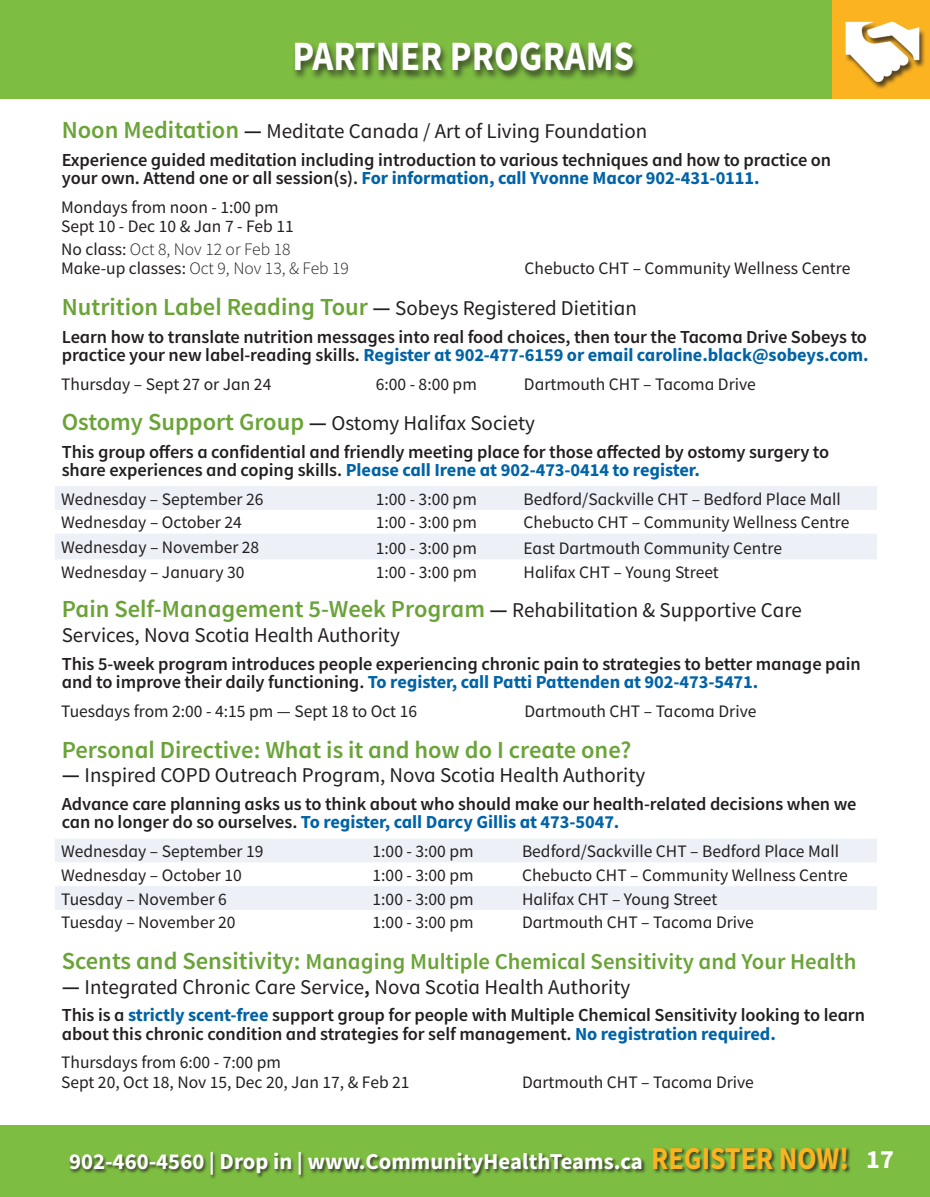
<style>
.page{position:relative;width:930px;height:1197px;background:#fff}
.page>*{position:absolute;margin:0;border:0;box-sizing:border-box;transform-origin:0 0}
.t1{font:700 41.82px "Source Sans Pro";color:#fff;scale:.88 1}
.t2{font:600 24.5px "Source Sans Pro";color:#6aa337}
.t3{font:600 22.75px "Source Sans Pro";color:#6aa337}
.t4{font:700 22.75px "Source Sans Pro";color:#fff}
.t5{font:21px "Source Sans Pro";color:#231f20}
.t6{font:600 18.38px/18.4px "Source Sans Pro";letter-spacing:-.005em;color:#231f20}
.t7{font:17.5px/19.2px "Source Sans Pro";color:#231f20}
.t8{font:300 17.5px/19.2px "Source Sans Pro";color:#231f20}
.s1{font-weight:600;font-size:24.5px;color:#6aa337}
.s2{font-weight:600;font-size:22.75px}
.s3{font-weight:700;color:#0163a7}
.s4{font-weight:400}
.s5{font-size:22.75px;color:#231f20}
.s6{font-weight:400;font-size:21px;color:#231f20}
.s7{font-size:24.5px}
.s8{font-weight:600}
.s9{font-size:31.85px;color:#fbb320}
.s10{font-size:26.25px}
</style>
<div class="page">
<div style="left:0;top:1125px;width:929px;height:72px;background:#7dbd41"></div>
<div style="left:0;top:0;width:831px;height:98px;background:#7dbd41"></div>
<div style="left:831px;top:0;width:98px;height:98px;background:#fbb320"></div>
<div style="left:69px;top:1147px;width:782px;height:32px;background:#231f20;opacity:.75"></div>
<svg style="left:55px;top:486px;width:821px;height:73px;fill:#edf0f7"></svg>
<div style="left:292px;top:42px;width:348px;height:39px;background:#231f20;opacity:.75"></div>
<div style="left:844px;top:23px;width:81px;height:67px;background:#231f20;opacity:.75"></div>
<img style="left:844px;top:21px;width:77px;height:68px">
<svg style="left:55px;top:839px;width:821px;height:71px;fill:#edf0f7"></svg>
<h1 class="t1" style="left:292px;top:28px;width:389px">PARTNER PROGRAMS</h1>
<p class="t5" style="left:62px;top:118px;width:587px"><span class="s1">Noon Meditation</span> <span class="s2">—</span> Meditate Canada / Art of Living Foundation</p>
<p class="t6" style="left:62px;top:150px;width:770px">Experience guided meditation including introduction to various techniques and how to practice on your own. Attend one or all session(s). <span class="s3">For information, call Yvonne Macor 902-431-0111.</span></p>
<p class="t7" style="left:61px;top:197px;width:234px">Mondays from noon - 1:00 pm<br>Sept 10 - Dec 10 &amp; Jan 7 - Feb 11</p>
<p class="t8" style="left:61px;top:239px;width:289px"><span class="s4">No class:</span> Oct 8, Nov 12 or Feb 18<br><span class="s4">Make-up classes:</span> Oct 9, Nov 13, &amp; Feb 19</p>
<p class="t7" style="left:524px;top:258px;width:327px">Chebucto CHT – Community Wellness Centre</p>
<h2 class="t2" style="left:62px;top:291px;width:576px">Nutrition Label Reading Tour <span class="s5">—</span> <span class="s6">Sobeys Registered Dietitian</span></h2>
<p class="t6" style="left:62px;top:327px;width:808px">Learn how to translate nutrition messages into real food choices, then tour the Tacoma Drive Sobeys to practice your new label-reading skills. <span class="s3">Register at 902-477-6159 or email caroline.black@sobeys.com.</span></p>
<p class="t7" style="left:61px;top:374px;width:212px">Thursday – Sept 27 or Jan 24</p>
<p class="t7" style="left:375px;top:374px;width:103px">6:00 - 8:00 pm</p>
<p class="t7" style="left:524px;top:374px;width:233px">Dartmouth CHT – Tacoma Drive</p>
<p class="t5" style="left:62px;top:410px;width:474px"><span class="s1">Ostomy Support Group</span> <span class="s2">—</span> Ostomy Halifax Society</p>
<p class="t6" style="left:62px;top:442px;width:768px">This group offers a confidential and friendly meeting place for those affected by ostomy surgery to share experiences and coping skills. <span class="s3">Please call Irene at 902-473-0414 to register.</span></p>
<p class="t7" style="left:61px;top:489px;width:204px">Wednesday – September 26</p>
<p class="t7" style="left:375px;top:489px;width:103px">1:00 - 3:00 pm</p>
<p class="t7" style="left:523px;top:489px;width:318px">Bedford/Sackville CHT – Bedford Place Mall</p>
<p class="t7" style="left:61px;top:513px;width:182px">Wednesday – October 24</p>
<p class="t7" style="left:375px;top:513px;width:103px">1:00 - 3:00 pm</p>
<p class="t7" style="left:523px;top:513px;width:327px">Chebucto CHT – Community Wellness Centre</p>
<p class="t7" style="left:61px;top:538px;width:200px">Wednesday – November 28</p>
<p class="t7" style="left:375px;top:539px;width:103px">1:00 - 3:00 pm</p>
<p class="t7" style="left:523px;top:539px;width:260px">East Dartmouth Community Centre</p>
<p class="t7" style="left:61px;top:562px;width:185px">Wednesday – January 30</p>
<p class="t7" style="left:375px;top:562px;width:103px">1:00 - 3:00 pm</p>
<p class="t7" style="left:523px;top:562px;width:197px">Halifax CHT – Young Street</p>
<h2 class="t2" style="left:62px;top:593px;width:741px">Pain Self-Management 5-Week Program <span class="s5">—</span> <span class="s6">Rehabilitation &amp; Supportive Care</span></h2>
<p class="t5" style="left:62px;top:622px;width:339px">Services, Nova Scotia Health Authority</p>
<p class="t6" style="left:62px;top:654px;width:800px">This 5-week program introduces people experiencing chronic pain to strategies to better manage pain and to improve their daily functioning. <span class="s3">To register, call Patti Pattenden at 902-473-5471.</span></p>
<p class="t7" style="left:61px;top:701px;width:357px">Tuesdays from 2:00 - 4:15 pm — Sept 18 to Oct 16</p>
<p class="t7" style="left:524px;top:701px;width:233px">Dartmouth CHT – Tacoma Drive</p>
<h2 class="t2" style="left:62px;top:734px;width:571px">Personal Directive: What is it and how do I create one?</h2>
<p class="t5" style="left:62px;top:762px;width:585px"><span class="s2">—</span> Inspired COPD Outreach Program, Nova Scotia Health Authority</p>
<p class="t6" style="left:62px;top:795px;width:796px">Advance care planning asks us to think about who should make our health-related decisions when we can no longer do so ourselves. <span class="s3">To register, call Darcy Gillis at 473-5047.</span></p>
<p class="t7" style="left:61px;top:842px;width:204px">Wednesday – September 19</p>
<p class="t7" style="left:372px;top:842px;width:103px">1:00 - 3:00 pm</p>
<p class="t7" style="left:522px;top:842px;width:318px">Bedford/Sackville CHT – Bedford Place Mall</p>
<p class="t7" style="left:61px;top:865px;width:182px">Wednesday – October 10</p>
<p class="t7" style="left:372px;top:865px;width:103px">1:00 - 3:00 pm</p>
<p class="t7" style="left:522px;top:865px;width:327px">Chebucto CHT – Community Wellness Centre</p>
<p class="t7" style="left:61px;top:889px;width:167px">Tuesday – November 6</p>
<p class="t7" style="left:372px;top:889px;width:103px">1:00 - 3:00 pm</p>
<p class="t7" style="left:522px;top:889px;width:197px">Halifax CHT – Young Street</p>
<p class="t7" style="left:61px;top:913px;width:176px">Tuesday – November 20</p>
<p class="t7" style="left:372px;top:913px;width:103px">1:00 - 3:00 pm</p>
<p class="t7" style="left:522px;top:913px;width:233px">Dartmouth CHT – Tacoma Drive</p>
<p class="t3" style="left:62px;top:947px;width:796px"><span class="s7">Scents and Sensitivity:</span> Managing Multiple Chemical Sensitivity and Your Health</p>
<p class="t5" style="left:62px;top:973px;width:570px"><span class="s2">—</span> Integrated Chronic Care Service<span class="s8">,</span> Nova Scotia Health Authority</p>
<p class="t6" style="left:62px;top:1006px;width:804px">This is a <span class="s3">strictly scent-free</span> support group for people with Multiple Chemical Sensitivity looking to learn about this chronic condition and strategies for self management. <span class="s3">No registration required.</span></p>
<p class="t7" style="left:61px;top:1053px;width:350px">Thursdays from 6:00 - 7:00 pm<br>Sept 20, Oct 18, Nov 15, Dec 20, Jan 17, &amp; Feb 21</p>
<p class="t7" style="left:522px;top:1072px;width:233px">Dartmouth CHT – Tacoma Drive</p>
<p class="t4" style="left:69px;top:1146px;width:826px">902-460-4560 | Drop in | www.CommunityHealthTeams.ca <span class="s9">REGISTER NOW!</span> <span class="s10">17</span></p>
</div>
